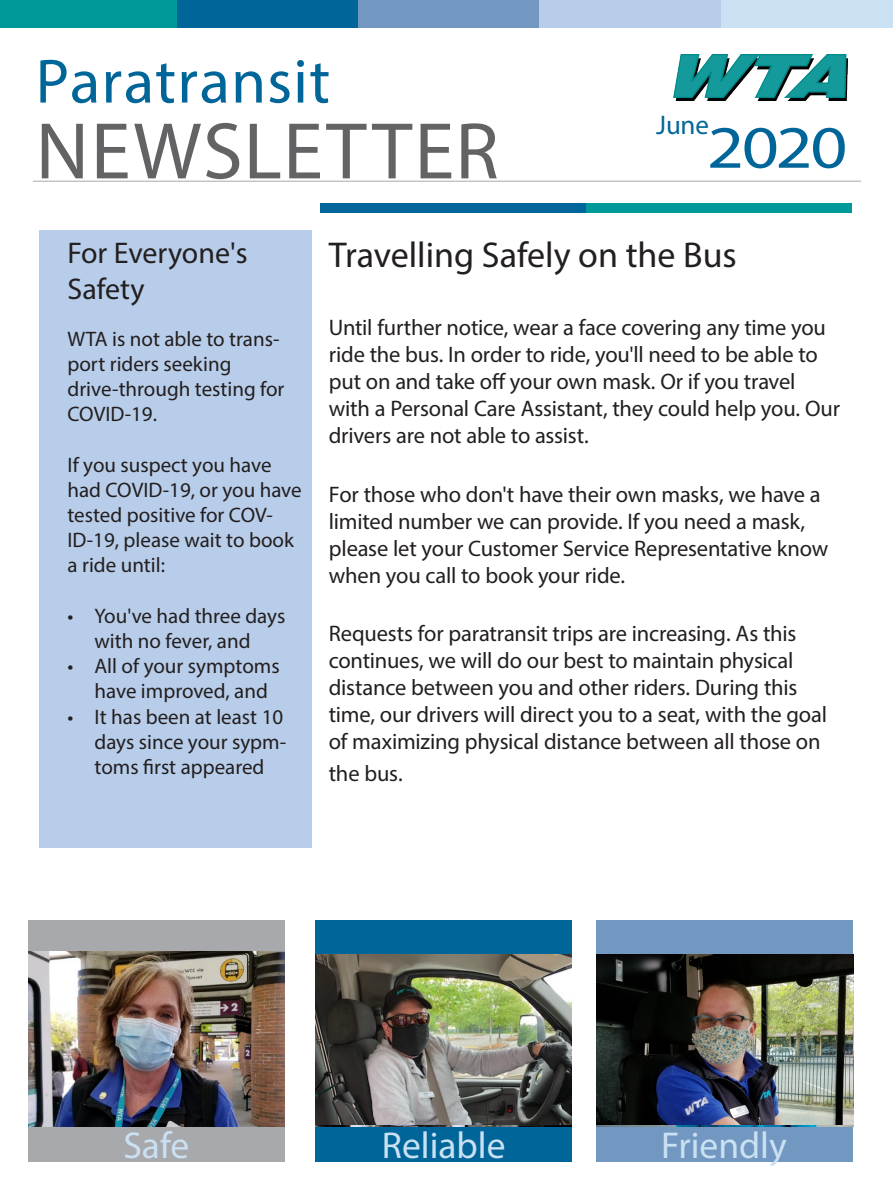
<style>
.page{position:relative;width:893px;height:1188px;background:#fff}
.page>*{position:absolute;margin:0;border:0;box-sizing:border-box;transform-origin:0 0}
.t1{font:81px "Myriad Pro";letter-spacing:.02em;color:#636366}
.t2{font:63px "Myriad Pro";letter-spacing:.02em;color:#069}
.t3{font:60.45px "Myriad Pro";color:#069;scale:1.19 1}
.t4{font:37.5px "Myriad Pro";color:#cae1f3}
.t5{font:36px "Myriad Pro";color:#231f20}
.t6{font:30px "Myriad Pro";color:#231f20}
.t7{font:27px "Myriad Pro";color:#069}
.Body_Text{font:22.5px/27px "Myriad Pro";letter-spacing:-.01em;color:#231f20}
.t8{font:21px/25.2px "Myriad Pro";color:#231f20}
</style>
<div class="page">
<div style="left:720px;top:0;width:173px;height:27px;background:#cae1f3"></div>
<div style="left:358px;top:0;width:181px;height:27px;background:#7297c0"></div>
<div style="left:539px;top:0;width:181px;height:27px;background:#b8cde9"></div>
<div style="left:177px;top:0;width:181px;height:27px;background:#069"></div>
<div style="left:0;top:0;width:177px;height:27px;background:#099"></div>
<hr style="left:33px;top:181px;width:828px;height:1px;background:#a8a9ad">
<div style="left:315px;top:920px;width:257px;height:242px;background:#069"></div>
<div style="left:28px;top:920px;width:257px;height:242px;background:#a8a9ad"></div>
<div style="left:597px;top:920px;width:256px;height:242px;background:#7297c0"></div>
<div style="left:586px;top:203px;width:266px;height:10px;background:#099"></div>
<div style="left:320px;top:203px;width:266px;height:10px;background:#069"></div>
<div style="left:39px;top:230px;width:273px;height:618px;background:#b8cde9"></div>
<img style="left:673px;top:54px;width:174px;height:46px">
<img style="left:315px;top:955px;width:257px;height:169px">
<img style="left:28px;top:952px;width:257px;height:175px">
<img style="left:597px;top:955px;width:256px;height:169px">
<p class="t2" style="left:36px;top:43px;width:296px">Paratransit</p>
<p class="t1" style="left:36px;top:101px;width:465px">NEWSLETTER</p>
<p class="t7" style="left:656px;top:108px;width:54px">June</p>
<p class="t3" style="left:707px;top:110px;width:119px">2020</p>
<p class="t6" style="left:68px;top:234px;width:182px">For Everyone's</p>
<p class="t5" style="left:329px;top:233px;width:409px">Travelling Safely on the Bus</p>
<p class="t6" style="left:68px;top:270px;width:79px">Safety</p>
<p class="t8" style="left:68px;top:326px;width:218px">WTA is not able to trans&shy;port riders seeking drive-through testing for<br>COVID-19.</p>
<p class="t8" style="left:68px;top:452px;width:236px">If you suspect you have had COVID-19, or you have tested positive for COV-<br>ID-19, please wait to book a ride until:</p>
<p class="t8" style="left:68px;top:603px;width:219px;text-align:center">• You've had three days with no fever, and</p>
<p class="t8" style="left:94px;top:653px;width:187px;text-indent:-27px">• All of your symptoms have improved, and</p>
<p class="t8" style="left:94px;top:704px;width:193px;text-indent:-27px">• It has been at least 10 days since your sypm&shy;toms first appeared</p>
<p class="Body_Text" style="left:329px;top:314px;width:513px">Until further notice, wear a face covering any time you ride the bus. In order to ride, you'll need to be able to put on and take off your own mask. Or if you travel with a Personal Care Assistant, they could help you. Our drivers are not able to assist.</p>
<p class="Body_Text" style="left:329px;top:480px;width:501px">For those who don't have their own masks, we have a limited number we can provide. If you need a mask, please let your Customer Service Representative know when you call to book your ride.</p>
<p class="Body_Text" style="left:329px;top:619px;width:500px">Requests for paratransit trips are increasing. As this continues, we will do our best to maintain physical distance between you and other riders. During this time, our drivers will direct you to a seat, with the goal of maximizing physical distance between all those on</p>
<p class="Body_Text" style="left:329px;top:760px;width:75px">the bus.</p>
<p class="t4" style="left:123px;top:1122px;width:67px">Safe</p>
<p class="t4" style="left:382px;top:1122px;width:125px">Reliable</p>
<p class="t4" style="left:661px;top:1122px;width:127px">Friendly</p>
</div>
